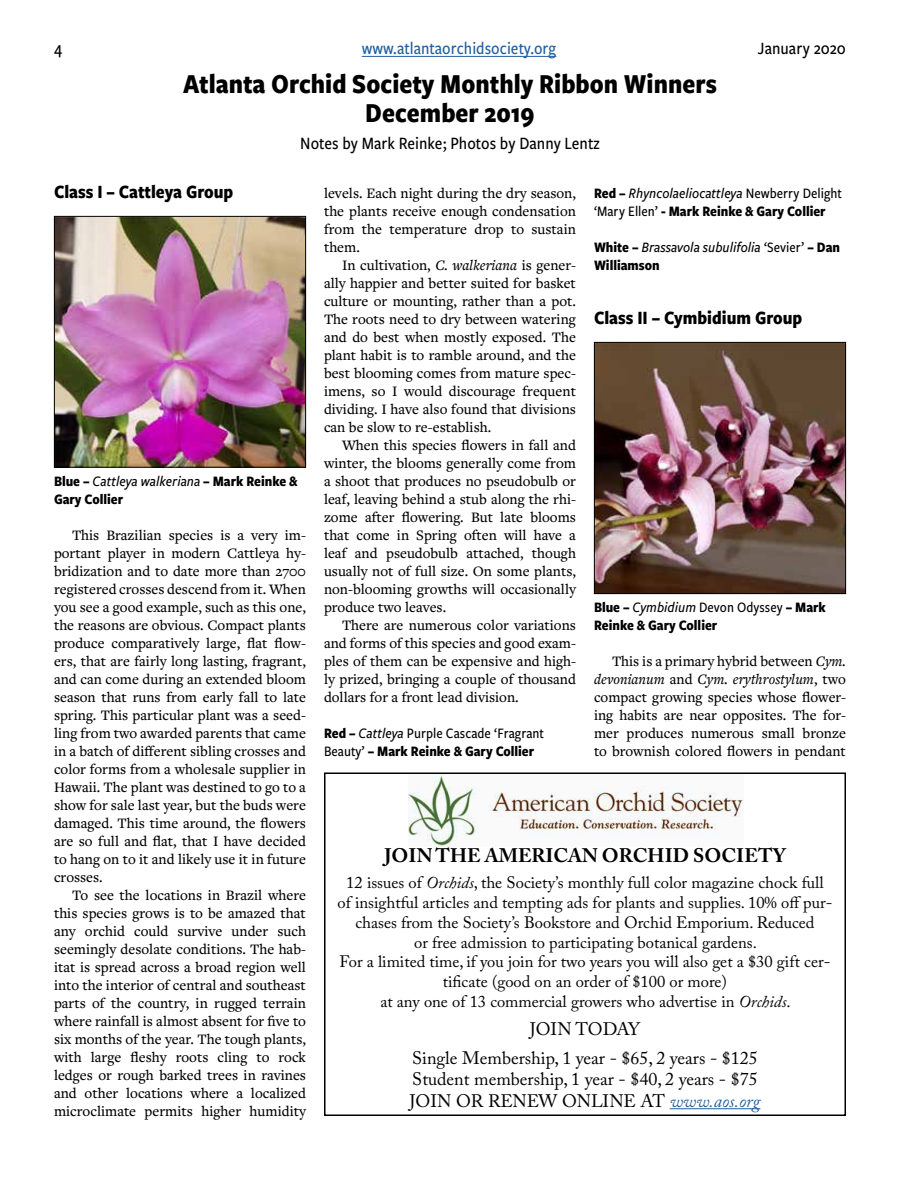
<style>
.page{position:relative;width:918px;height:1188px;background:#fff}
.page>*{position:absolute;margin:0;border:0;box-sizing:border-box;transform-origin:0 0}
.t1{font:700 28.5px/28.5px "Freight Sans Cnd Pro";color:#000;text-align:center}
.t2{font:700 19.5px "Freight Sans Cnd Pro";color:#000}
.t3{font:700 19.5px "Adobe Caslon Pro";color:#000}
.t4{font:18px/28.3px "Adobe Caslon Pro";color:#000;text-align:center}
.t5{font:500 18px "Freight Sans Cnd Pro";color:#000}
.t6{font:500 18px "Freight Sans Cnd Pro";color:#215e9e}
.t7{font:16.5px/19.8px "Adobe Caslon Pro";color:#000;text-align:center}
.t8{font:500 15px/18px "Freight Text Pro";color:#000;text-align:justify}
.t9{font:italic 15px "Freight Sans Cnd Pro Med";color:#000}
.t10{font:700 15px/18px "Freight Sans Cnd Pro";color:#000}
.t11{font:500 15px/18px "Freight Sans Cnd Pro";color:#000}
.s1{font-style:italic}
.s2{font-weight:700}
.s3{font-family:"Freight Sans Cnd Pro Med";font-weight:400;font-style:italic}
.s4{font-family:"Freight Sans Cnd Pro";font-weight:700;font-style:normal}
.s5{font-family:"Freight Sans Cnd Pro";font-weight:500;font-style:normal}
.s6{font-weight:500}
.s7{font-style:italic;color:#215e9e}
</style>
<div class="page">
<hr style="left:362px;top:56px;width:194px;height:1px;background:#215e9e">
<img style="left:56px;top:218px;width:248px;height:248px">
<div style="left:54px;top:216px;width:252px;height:252px;border:1px solid #000"></div>
<img style="left:596px;top:344px;width:248px;height:248px">
<div style="left:594px;top:342px;width:252px;height:252px;border:1px solid #000"></div>
<img style="left:409px;top:775px;width:334px;height:71px">
<hr style="left:670px;top:1108px;width:90px;height:1px;background:#215e9e">
<div style="left:324px;top:772px;width:522px;height:344px;border:2px solid #000"></div>
<p class="t5" style="left:54px;top:36px;width:10px">4</p>
<p class="t6" style="left:362px;top:36px;width:196px">www.atlantaorchidsociety.org</p>
<p class="t5" style="left:758px;top:36px;width:90px">January 2020</p>
<h1 class="t1" style="left:183px;top:69px;width:535px">Atlanta Orchid Society Monthly Ribbon Winners<br>December 2019</h1>
<p class="t5" style="left:300px;top:131px;width:301px">Notes by Mark Reinke; Photos by Danny Lentz</p>
<h2 class="t2" style="left:54px;top:178px;width:181px">Class I – Cattleya Group</h2>
<p class="t8" style="left:324px;top:184px;width:253px">levels. Each night during the dry season, the plants receive enough condensation from the temperature drop to sustain them.</p>
<p class="t8" style="left:324px;top:256px;width:254px;text-indent:18px">In cultivation, <span class="s1">C. walkeriana</span> is gener&shy;ally happier and better suited for basket culture or mounting, rather than a pot.<br>The roots need to dry between watering and do best when mostly exposed. The plant habit is to ramble around, and the best blooming comes from mature spec&shy;imens, so I would discourage frequent dividing. I have also found that divisions can be slow to re-establish.</p>
<p class="t8" style="left:324px;top:436px;width:254px;text-indent:18px">When this species flowers in fall and winter, the blooms generally come from a shoot that produces no pseudobulb or leaf, leaving behind a stub along the rhi&shy;zome after flowering. But late blooms that come in Spring often will have a leaf and pseudobulb attached, though usually not of full size. On some plants, non-blooming growths will occasionally produce two leaves.</p>
<p class="t8" style="left:324px;top:616px;width:254px;text-indent:18px">There are numerous color variations and forms of this species and good exam&shy;ples of them can be expensive and high&shy;ly prized, bringing a couple of thousand dollars for a front lead division.</p>
<p class="t11" style="left:324px;top:724px;width:221px"><span class="s2">Red –</span> <span class="s3">Cattleya</span> Purple Cascade ‘Fragrant<br>Beauty’ <span class="s2">– Mark Reinke &amp; Gary Collier</span></p>
<p class="t9" style="left:594px;top:183px;width:249px"><span class="s4">Red –</span> Rhyncolaeliocattleya <span class="s5">Newberry Delight</span></p>
<p class="t10" style="left:594px;top:202px;width:233px"><span class="s6">‘Mary Ellen’</span> - Mark Reinke &amp; Gary Collier</p>
<p class="t9" style="left:594px;top:237px;width:248px"><span class="s4">White –</span> Brassavola subulifolia <span class="s5">‘Sevier’</span> <span class="s4">– Dan</span></p>
<p class="t10" style="left:594px;top:256px;width:67px">Williamson</p>
<h2 class="t2" style="left:594px;top:304px;width:210px">Class II – Cymbidium Group</h2>
<p class="t9" style="left:54px;top:471px;width:245px"><span class="s4">Blue –</span> Cattleya walkeriana <span class="s4">– Mark Reinke &amp;</span></p>
<p class="t10" style="left:54px;top:490px;width:71px">Gary Collier</p>
<p class="t8" style="left:54px;top:526px;width:254px;text-indent:18px">This Brazilian species is a very im&shy;portant player in modern Cattleya hy&shy;bridization and to date more than 2700 registered crosses descend from it. When you see a good example, such as this one, the reasons are obvious. Compact plants produce comparatively large, flat flow&shy;ers, that are fairly long lasting, fragrant, and can come during an extended bloom season that runs from early fall to late spring. This particular plant was a seed&shy;ling from two awarded parents that came in a batch of different sibling crosses and color forms from a wholesale supplier in Hawaii. The plant was destined to go to a show for sale last year, but the buds were damaged. This time around, the flowers are so full and flat, that I have decided to hang on to it and likely use it in future crosses.</p>
<p class="t8" style="left:54px;top:886px;width:254px;text-indent:18px">To see the locations in Brazil where this species grows is to be amazed that any orchid could survive under such seemingly desolate conditions. The hab&shy;itat is spread across a broad region well into the interior of central and southeast parts of the country, in rugged terrain where rainfall is almost absent for five to six months of the year. The tough plants, with large fleshy roots cling to rock ledges or rough barked trees in ravines and other locations where a localized microclimate permits higher humidity</p>
<p class="t10" style="left:594px;top:598px;width:233px">Blue – <span class="s3">Cymbidium</span> <span class="s6">Devon Odyssey</span> – Mark<br>Reinke &amp; Gary Collier</p>
<p class="t8" style="left:594px;top:652px;width:254px;text-indent:18px">This is a primary hybrid between <span class="s1">Cym. devonianum</span> and <span class="s1">Cym. erythrostylum</span>, two compact growing species whose flower&shy;ing habits are near opposites. The for&shy;mer produces numerous small bronze to brownish colored flowers in pendant</p>
<h2 class="t3" style="left:385px;top:844px;width:402px">JOIN THE AMERICAN ORCHID SOCIETY</h2>
<p class="t7" style="left:338px;top:873px;width:496px">12 issues of <span class="s1">Orchids</span>, the Society’s monthly full color magazine chock full<br>of insightful articles and tempting ads for plants and supplies. 10% off pur&shy;chases from the Society’s Bookstore and Orchid Emporium. Reduced<br>or free admission to participating botanical gardens.<br>For a limited time, if you join for two years you will also get a $30 gift cer&shy;tificate (good on an order of $100 or more)<br>at any one of 13 commercial growers who advertise in <span class="s1">Orchids</span>.</p>
<p class="t4" style="left:412px;top:1015px;width:347px">JOIN TODAY<br>Single Membership, 1 year - $65, 2 years - $125</p>
<p class="t4" style="left:410px;top:1068px;width:352px;line-height:21.6px;text-align:left">Student membership, 1 year - $40, 2 years - $75<br>JOIN OR RENEW ONLINE AT <span class="s7">www.aos.org</span></p>
</div>
